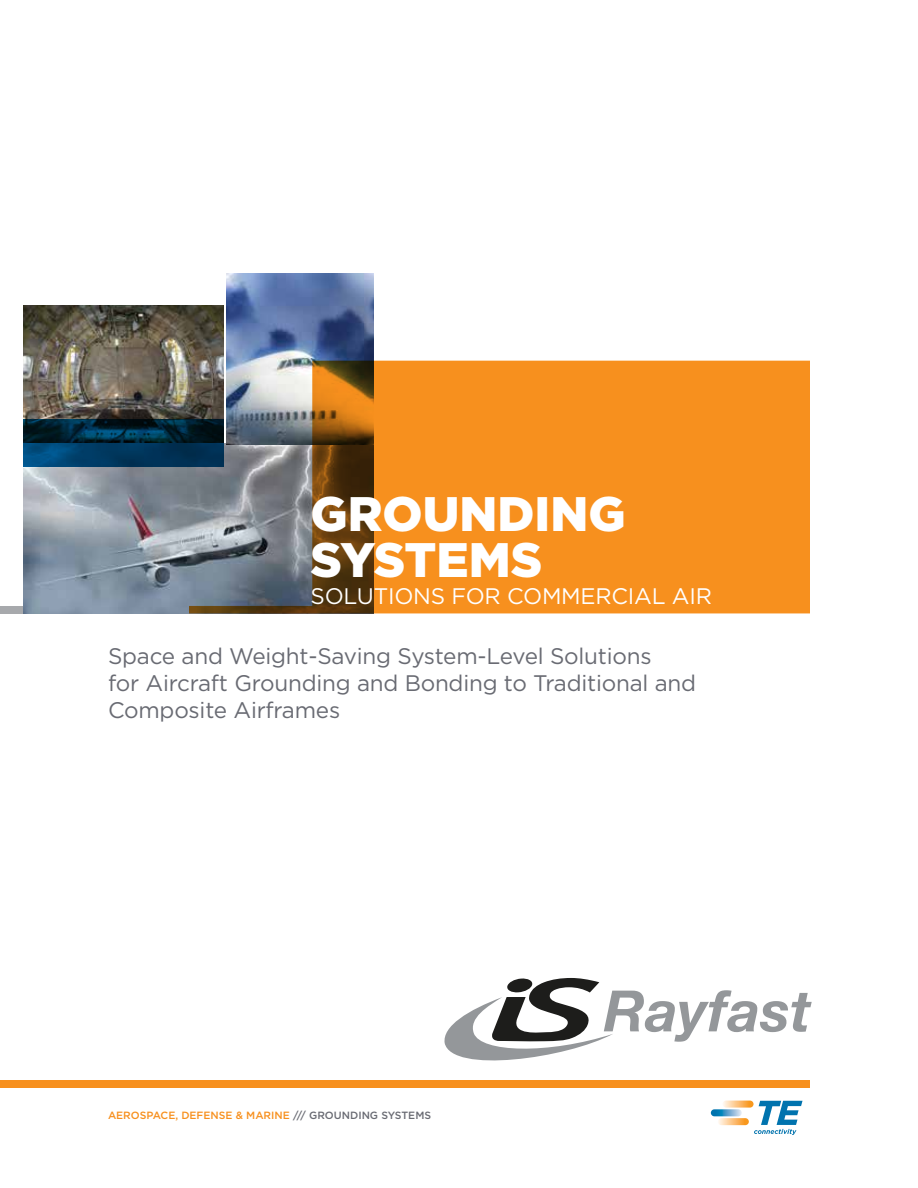
<style>
.page{position:relative;width:918px;height:1188px;background:#fff}
.page>*{position:absolute;margin:0;border:0;box-sizing:border-box;transform-origin:0 0}
.t1{font:900 48.45px/46.5px "Gotham";color:#fff}
.t2{font:22.5px/27px "Gotham";letter-spacing:-.01em;color:#696b73}
.t3{font:22.5px "Gotham";letter-spacing:-.01em;color:#fff}
.t4{font:500 10.5px "Gotham";color:#f7901e}
.s1{color:#696b73}
</style>
<div class="page">
<div style="left:0;top:1080px;width:810px;height:8px;background:#f7901e"></div>
<div style="left:0;top:606px;width:189px;height:7px;background:#a7a9ac"></div>
<svg style="left:723px;top:1101px;width:31px;height:7px"></svg>
<svg style="left:718px;top:1118px;width:31px;height:7px"></svg>
<svg style="left:711px;top:1109px;width:31px;height:7px"></svg>
<svg style="left:754px;top:1101px;width:49px;height:34px"></svg>
<img style="left:23px;top:306px;width:201px;height:113px">
<img style="left:23px;top:467px;width:166px;height:146px">
<img style="left:227px;top:273px;width:147px;height:88px">
<svg style="left:23px;top:419px;width:166px;height:48px;background:#003250"></svg>
<svg style="left:189px;top:361px;width:621px;height:252px;background:#d08531"></svg>
<svg style="left:445px;top:978px;width:367px;height:82px"></svg>
<h1 class="t1" style="left:310px;top:490px;width:317px">GROUNDING<br>SYSTEMS</h1>
<p class="t3" style="left:310px;top:582px;width:403px">SOLUTIONS FOR COMMERCIAL AIR</p>
<p class="t2" style="left:108px;top:643px;width:590px">Space and Weight-Saving System-Level Solutions<br>for Aircraft Grounding and Bonding to Traditional and<br>Composite Airframes</p>
<p class="t4" style="left:108px;top:1108px;width:325px">AEROSPACE, DEFENSE &amp; MARINE <span class="s1">/// GROUNDING SYSTEMS</span></p>
</div>
